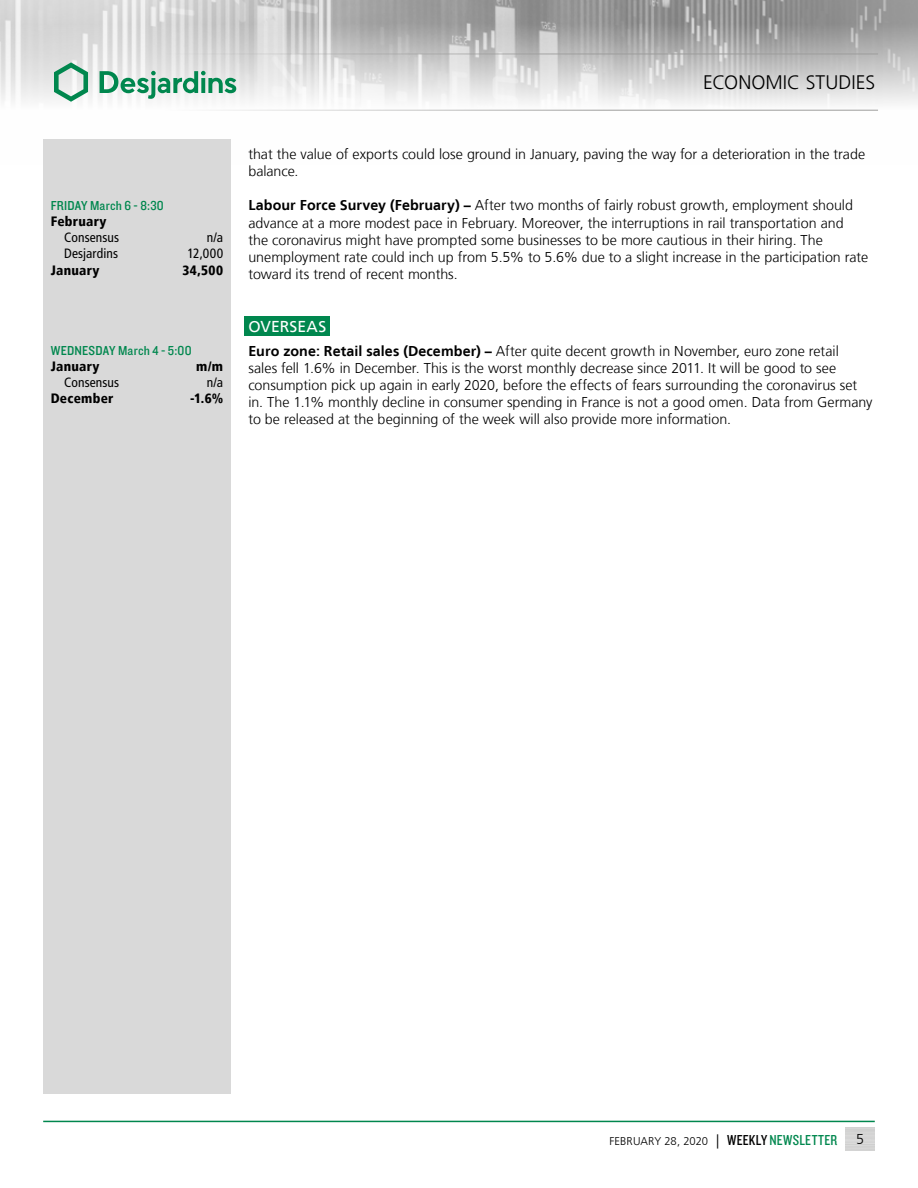
<style>
.page{position:relative;width:918px;height:1188px;background:#fff}
.page>*{position:absolute;margin:0;border:0;box-sizing:border-box;transform-origin:0 0}
.t1{font:300 19.5px "Frutiger LT";letter-spacing:.005em;color:#000}
.t2{font:15.75px "Frutiger LT";letter-spacing:.01em;color:#fff}
.t3{font:300 14.25px/17.1px "Frutiger LT";color:#000}
.t4{font:900 condensed 13.5px "Frutiger LT";letter-spacing:.02em;color:#000}
.t5{font:condensed 13.5px "Frutiger LT";letter-spacing:.01em;color:#000}
.t6{font:13.5px "Knockout 30 Junior Welterwt";letter-spacing:.015em;color:#00874e}
.t7{font:300 11.25px "Frutiger LT";letter-spacing:-.005em;color:#000}
.s1{font-weight:700}
.s2{font-size:14.25px}
.s3{font-family:"Knockout 29 Junior Ltweight";font-weight:400;font-size:15px}
.s4{font-family:"Knockout 29 Junior Ltweight";font-weight:400;font-size:15px;color:#00874e}
</style>
<div class="page">
<img style="left:0;top:0;width:918px;height:110px">
<hr style="left:0;top:54px;width:878px;height:1px;background:#9d9d9c">
<hr style="left:0;top:110px;width:878px;height:1px;background:#9d9d9c">
<svg style="left:54px;top:62px;width:34px;height:40px"></svg>
<svg style="left:100px;top:71px;width:136px;height:28px"></svg>
<hr style="left:43px;top:1121px;width:832px;height:1px;background:#00874e">
<div style="left:244px;top:316px;width:86px;height:20px;background:#00874e"></div>
<div style="left:43px;top:139px;width:188px;height:955px;background:#d9d9d9"></div>
<p class="t6" style="left:51px;top:196px;width:115px">FRIDAY March 6 - 8:30</p>
<p class="t4" style="left:51px;top:213px;width:57px">February</p>
<p class="t5" style="left:64px;top:230px;width:57px">Consensus</p>
<p class="t5" style="left:207px;top:230px;width:18px">n/a</p>
<p class="t5" style="left:64px;top:246px;width:55px">Desjardins</p>
<p class="t5" style="left:187px;top:246px;width:37px">12,000</p>
<p class="t4" style="left:51px;top:262px;width:50px">January</p>
<p class="t4" style="left:183px;top:262px;width:42px">34,500</p>
<p class="t6" style="left:51px;top:341px;width:142px">WEDNESDAY March 4 - 5:00</p>
<p class="t4" style="left:51px;top:358px;width:50px">January</p>
<p class="t4" style="left:196px;top:358px;width:28px">m/m</p>
<p class="t5" style="left:64px;top:375px;width:57px">Consensus</p>
<p class="t5" style="left:207px;top:375px;width:18px">n/a</p>
<p class="t4" style="left:51px;top:391px;width:64px">December</p>
<p class="t4" style="left:190px;top:391px;width:35px">-1.6%</p>
<h1 class="t1" style="left:703px;top:72px;width:174px">ECONOMIC STUDIES</h1>
<p class="t3" style="left:248px;top:146px;width:618px">that the value of exports could lose ground in January, paving the way for a deterioration in the trade balance.</p>
<p class="t3" style="left:248px;top:197px;width:621px"><span class="s1">Labour Force Survey (February) –</span> After two months of fairly robust growth, employment should advance at a more modest pace in February. Moreover, the interruptions in rail transportation and<br>the coronavirus might have prompted some businesses to be more cautious in their hiring. The unemployment rate could inch up from 5.5% to 5.6% due to a slight increase in the participation rate toward its trend of recent months.</p>
<p class="t2" style="left:248px;top:317px;width:79px">OVERSEAS</p>
<p class="t3" style="left:248px;top:343px;width:626px"><span class="s1">Euro zone: Retail sales (December) –</span> After quite decent growth in November, euro zone retail<br>sales fell 1.6% in December. This is the worst monthly decrease since 2011. It will be good to see consumption pick up again in early 2020, before the effects of fears surrounding the coronavirus set in. The 1.1% monthly decline in consumer spending in France is not a good omen. Data from Germany to be released at the beginning of the week will also provide more information.</p>
<p class="t7" style="left:609px;top:1135px;width:229px">FEBRUARY 28, 2020 <span class="s2">|</span> <span class="s3">WEEKLY</span> <span class="s4">NEWSLETTER</span></p>
<p class="t3" style="left:856px;top:1131px;width:9px">5</p>
</div>
